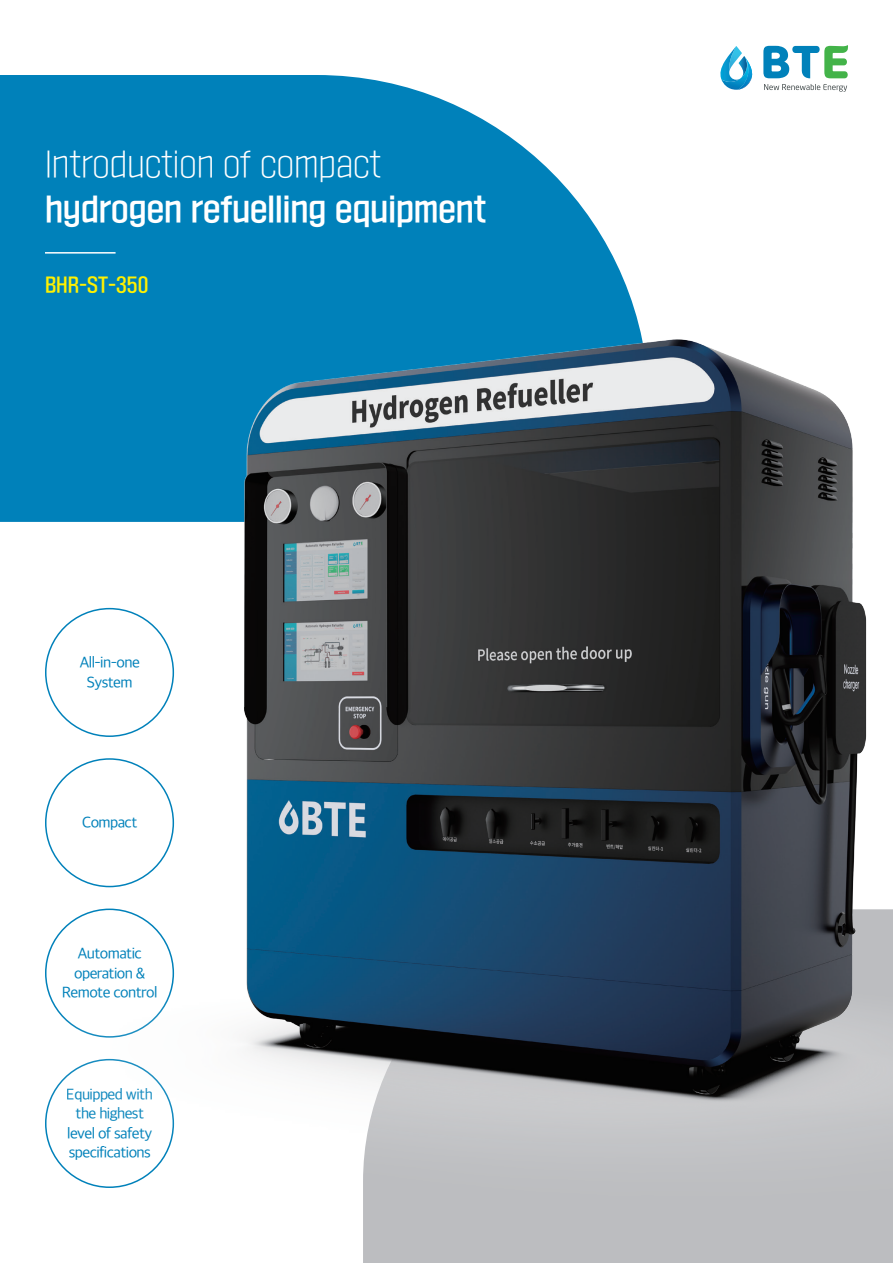
<style>
.page{position:relative;width:893px;height:1263px;background:#fff}
.page>*{position:absolute;margin:0;border:0;box-sizing:border-box;transform-origin:0 0}
.t1{font:30px "SD Gyeokdong G205 Bd";color:#fff}
.t2{font:30px "SD Gyeokdong G203 Lt";color:#fff}
.t3{font:18px "SD Gyeokdong G205 Bd";color:#fff101}
.t4{font:15px/19.5px "SD Gothic Neob c Rg";letter-spacing:-.04em;color:#0081ba;text-align:center}
</style>
<div class="page">
<svg style="left:720px;top:46px;width:32px;height:44px"></svg>
<svg style="left:764px;top:84px;width:83px;height:8px"></svg>
<svg style="left:763px;top:45px;width:85px;height:33px"></svg>
<svg style="left:0;top:75px;width:571px;height:118px;fill:#0081ba"></svg>
<div style="left:363px;top:1222px;width:530px;height:41px;background:#bcbdc0"></div>
<img style="left:0;top:193px;width:893px;height:1029px">
<h1 class="t2" style="left:45px;top:149px;width:338px">Introduction of compact</h1>
<h1 class="t1" style="left:45px;top:194px;width:442px">hydrogen refuelling equipment</h1>
<p class="t3" style="left:45px;top:276px;width:105px">BHR-ST-350</p>
<p class="t4" style="left:80px;top:653px;width:61px">All-in-one<br>System</p>
<p class="t4" style="left:82px;top:813px;width:57px">Compact</p>
<p class="t4" style="left:62px;top:944px;width:97px">Automatic operation &amp;<br>Remote control</p>
<p class="t4" style="left:67px;top:1084px;width:88px">Equipped with the highest level of safety specifications</p>
</div>
